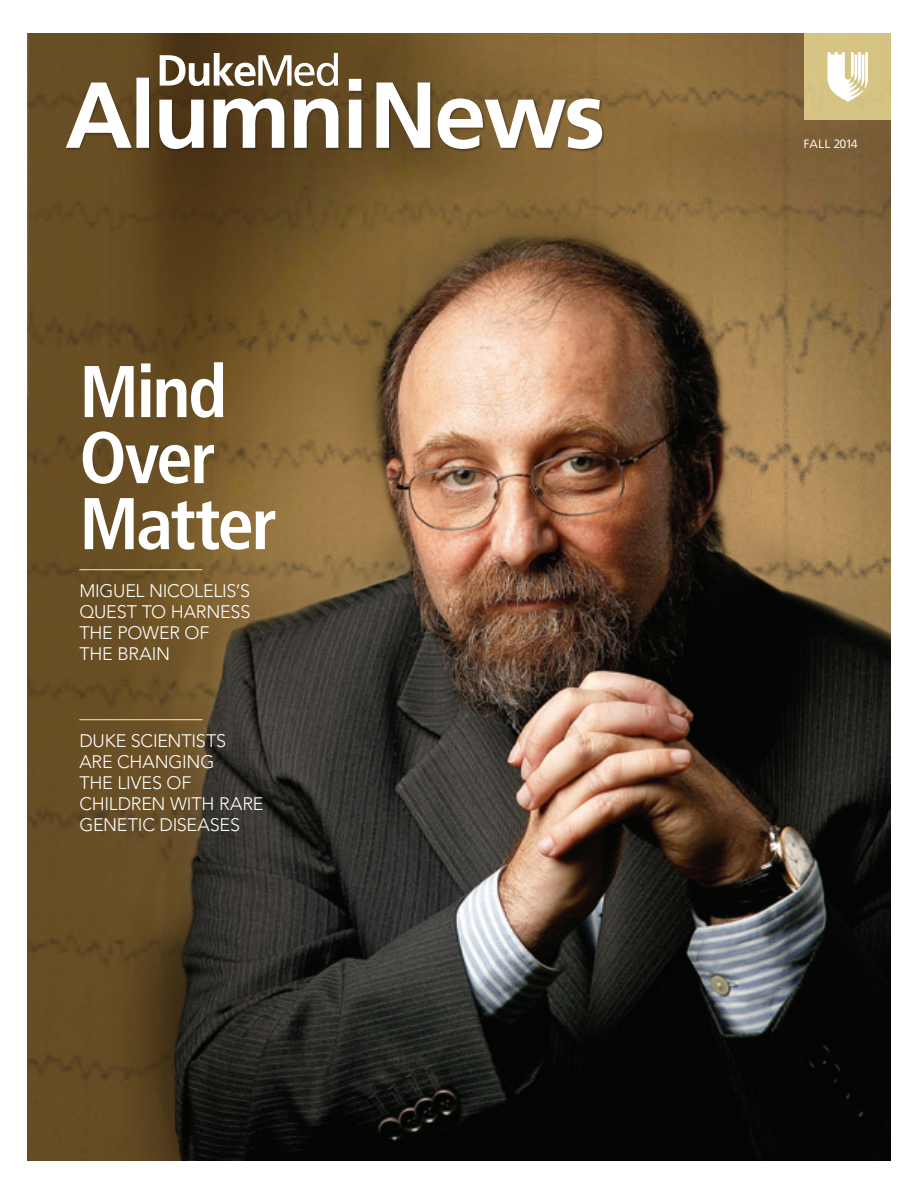
<style>
.page{position:relative;width:918px;height:1188px;background:#fff}
.page>*{position:absolute;margin:0;border:0;box-sizing:border-box;transform-origin:0 0}
.t1{font:700 condensed 73.2px/66px "Frutiger";letter-spacing:-.035em;color:#fff}
.t2{font:300 18px/21px "Avenir";letter-spacing:-.01em;color:#fff}
.t3{font:12px "Frutiger Neue LT Pro";letter-spacing:-.04em;color:#fff}
</style>
<div class="page">
<img style="left:27px;top:34px;width:864px;height:1127px">
<div style="left:65px;top:77px;width:539px;height:74px;background:#231f20;opacity:.5"></div>
<svg style="left:66px;top:53px;width:536px;height:96px"></svg>
<div style="left:805px;top:34px;width:86px;height:86px;background:#d6c384"></div>
<hr style="left:79px;top:569px;width:123px;height:1px;background:#fdefa5">
<hr style="left:79px;top:719px;width:123px;height:1px;background:#fdefa5">
<svg style="left:828px;top:52px;width:40px;height:50px"></svg>
<h1 class="t1" style="left:79px;top:359px;width:199px">Mind<br>Over<br>Matter</h1>
<p class="t2" style="left:79px;top:580px;width:172px">MIGUEL NICOLELIS’S<br>QUEST TO HARN ESS<br>TH E POWER OF<br>TH E BRAIN</p>
<p class="t2" style="left:79px;top:730px;width:186px">DUKE SCIENTISTS<br>ARE CHANGING<br>TH E LIVES OF<br>CH ILDREN WITH RARE<br>GEN ETIC DISEASES</p>
<p class="t3" style="left:804px;top:137px;width:56px">FALL 2014</p>
</div>
